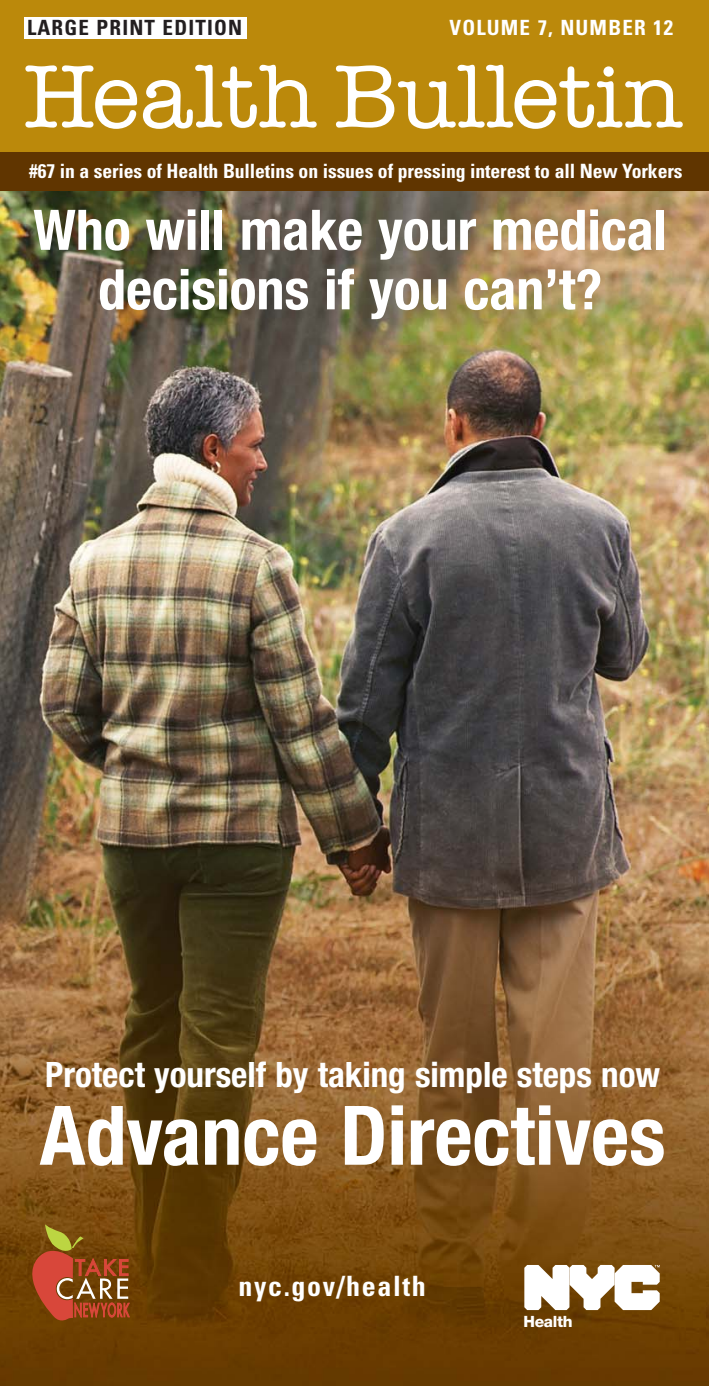
<style>
.page{position:relative;width:709px;height:1386px;background:#fff}
.page>*{position:absolute;margin:0;border:0;box-sizing:border-box;transform-origin:0 0}
.t1{font:89.25px "American Typewriter Medium+RRNGKD";color:#fff}
.t2{font:82.25px "Helvetica Neue Bold Cond+IFHFPW";color:#fff}
.t3{font:56px/59.5px "Helvetica Neue Bold Cond+IFHFPW";color:#fff;text-align:center}
.t4{font:35px "Helvetica Neue Bold Cond+IFHFPW";color:#fff}
.t5{font:28px "Univers Condensed Bold+QTHJPN";letter-spacing:.055em;color:#fff}
.t6{font:21px "Univers Condensed Bold+QTHJPN";letter-spacing:.055em;color:#231f20}
.t7{font:21px "Univers Condensed Bold+QTHJPN";letter-spacing:.055em;color:#fff}
.t8{font:19.6px "Univers Condensed Bold+QTHJPN";letter-spacing:-.005em;color:#fff}
.t9{font:15.58px "Helvetica Neue Heavy+BZBGYV";letter-spacing:-.02em;color:#fff}
</style>
<div class="page">
<img style="left:0;top:191px;width:709px;height:1195px">
<div style="left:0;top:0;width:709px;height:165px;background:#bb890b"></div>
<div style="left:0;top:152px;width:709px;height:39px;background:#603500"></div>
<div style="left:24px;top:17px;width:222px;height:21px;background:#fff"></div>
<svg style="left:524px;top:1265px;width:135px;height:45px"></svg>
<svg style="left:32px;top:1224px;width:98px;height:96px;background:#995323"></svg>
<p class="t6" style="left:27px;top:16px;width:217px">LARGE PRINT EDITION</p>
<p class="t7" style="left:449px;top:16px;width:225px">VOLUME 7, NUMBER 12</p>
<h1 class="t1" style="left:24px;top:47px;width:660px">Health Bulletin</h1>
<p class="t8" style="left:29px;top:159px;width:655px">#67 in a series of Health Bulletins on issues of pressing interest to all New Yorkers</p>
<h3 class="t3" style="left:33px;top:207px;width:635px">Who will make your medical decisions if you can’t?</h3>
<h3 class="t4" style="left:45px;top:1062px;width:616px">Protect yourself by taking simple steps now</h3>
<h2 class="t2" style="left:40px;top:1106px;width:627px">Advance Directives</h2>
<h3 class="t5" style="left:238px;top:1270px;width:189px">nyc.gov/health</h3>
<p class="t9" style="left:523px;top:1312px;width:51px">Health</p>
</div>
